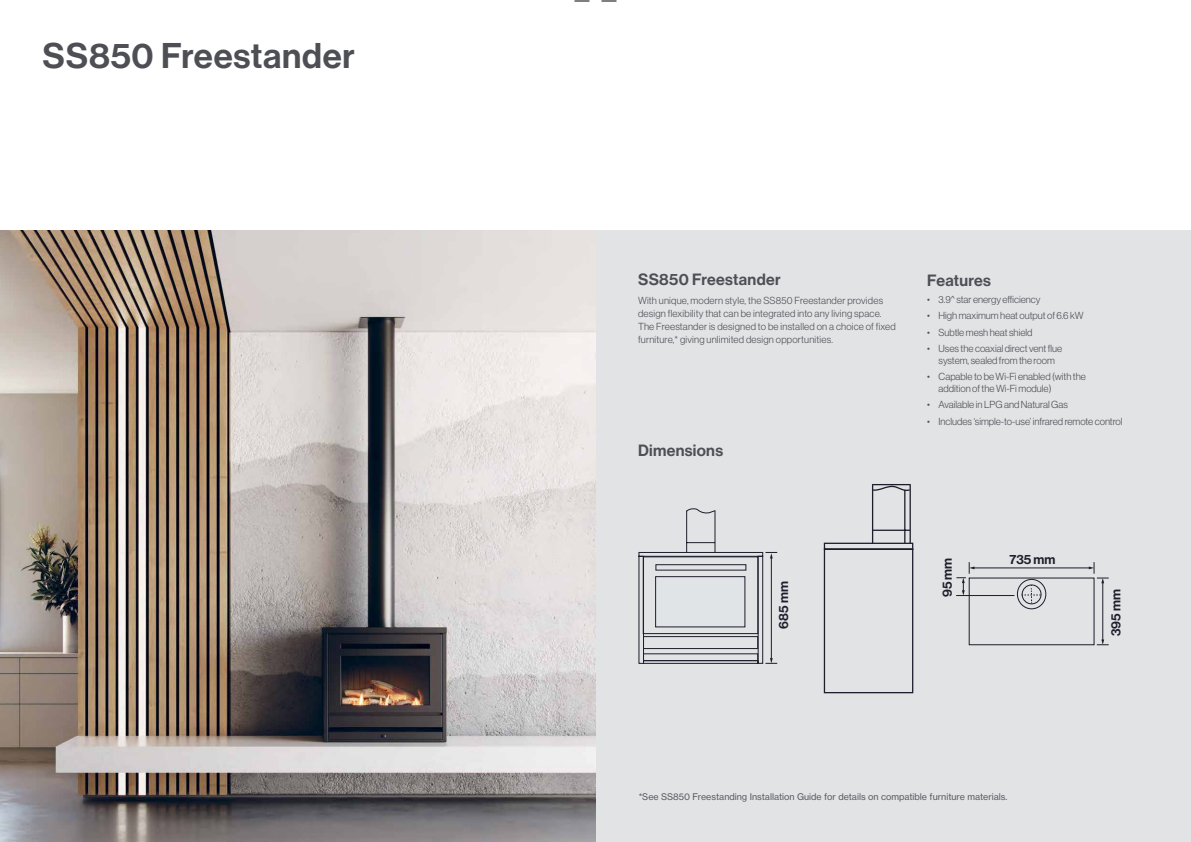
<style>
.page{position:relative;width:1191px;height:842px;background:#fff}
.page>*{position:absolute;margin:0;border:0;box-sizing:border-box;transform-origin:0 0}
.t1{font:35px "N Haas Grotesk DS Pro 65 Md";letter-spacing:.02em;color:#4e4e55}
.t2{font:16px "N Haas Grotesk DS Pro 65 Md";letter-spacing:.02em;color:#4e4e55}
.t3{font:13.1px "N Haas Grotesk DS Pro 65 Md";color:#1f1d2b}
.t4{font:10px/12px "N Haas Grotesk DS Pro 45 Lt";color:#4e4e55;text-align:center}
.t5{font:10px/13px "N Haas Grotesk DS Pro 45 Lt";letter-spacing:.02em;color:#4e4e55}
.t6{font:9px "N Haas Grotesk TX Pro 55 Rg";color:#5a5b61}
</style>
<div class="page">
<img style="left:0;top:231px;width:587px;height:611px">
<div style="left:587px;top:231px;width:604px;height:611px;background:#e1e3e5"></div>
<img style="left:587px;top:306px;width:8px;height:536px">
<svg style="left:638px;top:508px;width:139px;height:156px"></svg>
<svg style="left:823px;top:484px;width:91px;height:210px"></svg>
<div style="left:968px;top:577px;width:126px;height:68px;border:1px solid #1f1c2b"></div>
<hr style="left:973px;top:568px;width:116px;height:1px;background:#1f1c2b">
<hr style="left:1102px;top:582px;width:1px;height:58px;background:#1f1c2b">
<svg style="left:1088px;top:562px;width:20px;height:21px"></svg>
<svg style="left:1096px;top:639px;width:12px;height:7px"></svg>
<svg style="left:1016px;top:579px;width:30px;height:30px"></svg>
<hr style="left:956px;top:595px;width:58px;height:1px;background:#1f1c2b">
<svg style="left:956px;top:562px;width:18px;height:33px"></svg>
<svg style="left:574px;top:0;width:15px;height:2px"></svg>
<svg style="left:574px;top:841px;width:15px;height:1px"></svg>
<svg style="left:601px;top:0;width:15px;height:2px"></svg>
<h1 class="t1" style="left:43px;top:35px;width:314px">SS850 Freestander</h1>
<h2 class="t2" style="left:638px;top:271px;width:144px">SS850 Freestander</h2>
<p class="t5" style="left:638px;top:294px;width:259px">With unique, modern style, the SS850 Freestander provides design flexibility that can be integrated into any living space.<br>The Freestander is designed to be installed on a choice of fixed furniture,* giving unlimited design opportunities.</p>
<h2 class="t2" style="left:638px;top:441px;width:87px">Dimensions</h2>
<h2 class="t2" style="left:927px;top:271px;width:65px">Features</h2>
<p class="t4" style="left:927px;top:294px;width:115px">• 3.9^ star energy efficiency</p>
<p class="t4" style="left:927px;top:310px;width:158px">• High maximum heat output of 6.6 kW</p>
<p class="t4" style="left:927px;top:326px;width:107px">• Subtle mesh heat shield</p>
<p class="t4" style="left:927px;top:342px;width:136px">• Uses the coaxial direct vent flue system, sealed from the room</p>
<p class="t4" style="left:938px;top:371px;width:149px;text-align:left;text-indent:-11px">• Capable to be Wi-Fi enabled (with the addition of the Wi-Fi module)</p>
<p class="t4" style="left:927px;top:399px;width:142px">• Available in LPG and Natural Gas</p>
<p class="t4" style="left:927px;top:415px;width:197px">• Includes ‘simple-to-use’ infrared remote control</p>
<h3 class="t3" style="left:776px;top:628px;width:49px;rotate:-90deg">685 mm</h3>
<h3 class="t3" style="left:939px;top:597px;width:41px;rotate:-90deg">95 mm</h3>
<h3 class="t3" style="left:1009px;top:552px;width:47px">735 mm</h3>
<h3 class="t3" style="left:1108px;top:636px;width:48px;rotate:-90deg">395 mm</h3>
<p class="t6" style="left:638px;top:792px;width:370px">*See SS850 Freestanding Installation Guide for details on compatible furniture materials.</p>
</div>
